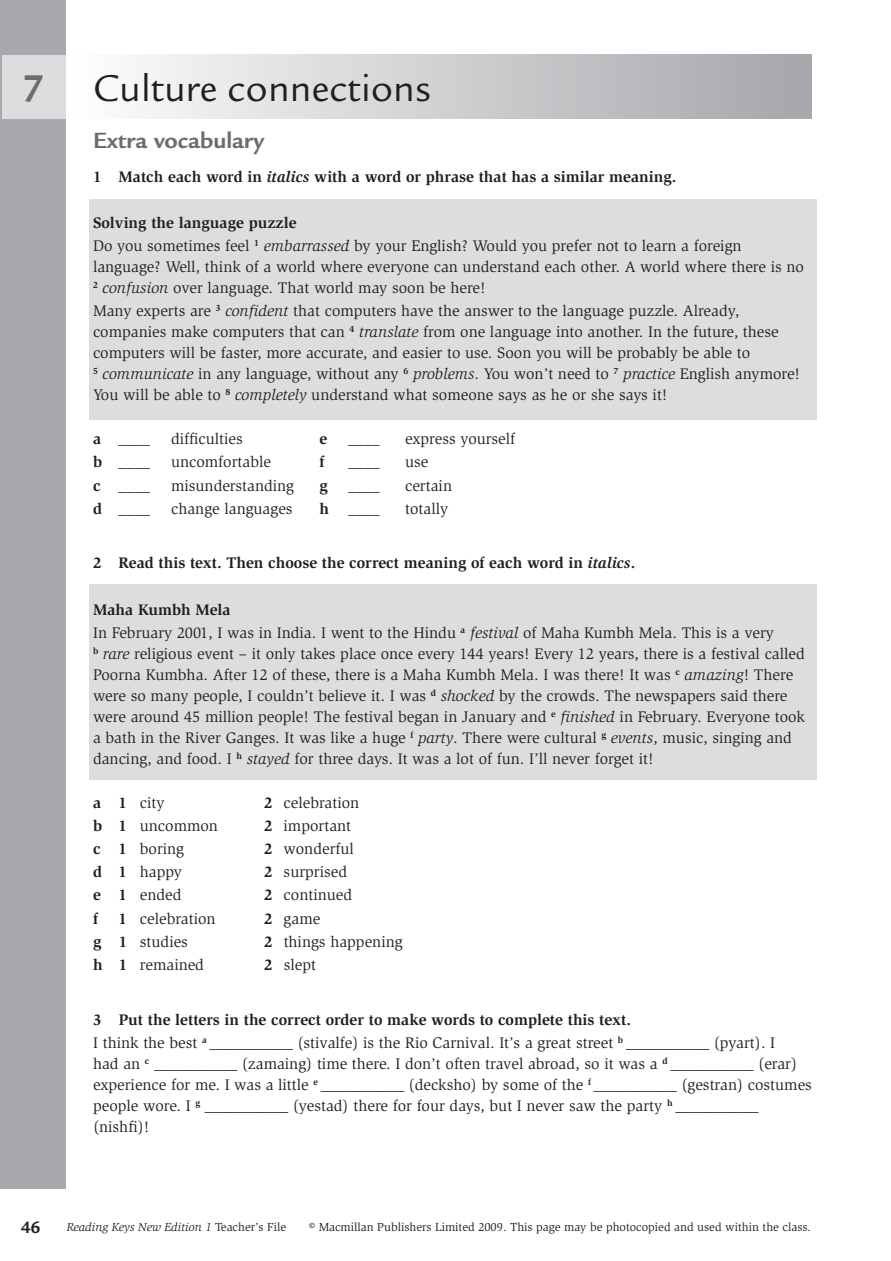
<style>
.page{position:relative;width:891px;height:1261px;background:#fff}
.page>*{position:absolute;margin:0;border:0;box-sizing:border-box;transform-origin:0 0}
.t1{font:40.5px "Legacy Sans Std";color:#231f20}
.t2{font:700 40.5px "Legacy Sans Std";color:#6c6d70}
.t3{font:700 24px "Legacy Sans Std";color:#6c6d70}
.t4{font:700 18px "Legacy Sans Std";color:#231f20}
.t5{font:15.75px/21px "Slimbach Std";color:#231f20}
.t6{font:700 15.75px "Slimbach Std";color:#231f20}
.t7{font:12px "Slimbach Std";color:#231f20}
.t8{font:italic 12px "Slimbach Std";color:#231f20}
.s1{font-style:italic}
.s2{font-weight:700}
.s3{font-style:normal}
</style>
<div class="page">
<div style="left:66px;top:55px;width:746px;height:63px;background:linear-gradient(to right,#fdfdfd,#a5a6aa)"></div>
<div style="left:89px;top:585px;width:727px;height:195px;background:#dcdddf"></div>
<div style="left:89px;top:199px;width:727px;height:220px;background:#dcdddf"></div>
<div style="left:0;top:0;width:66px;height:1188px;background:#a8a9ad"></div>
<div style="left:2px;top:55px;width:64px;height:63px;background:#dcdddf"></div>
<h1 class="t2" style="left:23px;top:65px;width:24px">7</h1>
<h1 class="t1" style="left:93px;top:65px;width:339px">Culture connections</h1>
<h2 class="t3" style="left:93px;top:126px;width:173px">Extra vocabulary</h2>
<p class="t6" style="left:93px;top:167px;width:585px">1 Match each word in <span class="s1">italics</span> with a word or phrase that has a similar meaning.</p>
<p class="t5" style="left:93px;top:211px;width:650px;line-height:23.1px"><span class="s2">Solving the language puzzle<br></span>Do you sometimes feel <sup>1</sup> <span class="s1">embarrassed</span> by your English? Would you prefer not to learn a foreign</p>
<p class="t5" style="left:93px;top:256px;width:712px">language? Well, think of a world where everyone can understand each other. A world where there is no<br><sup>2</sup> <span class="s1">confusion</span> over language. That world may soon be here!</p>
<p class="t5" style="left:93px;top:300px;width:709px">Many experts are <sup>3</sup> <span class="s1">confident</span> that computers have the answer to the language puzzle. Already, companies make computers that can <sup>4</sup> <span class="s1">translate</span> from one language into another. In the future, these computers will be faster, more accurate, and easier to use. Soon you will be probably be able to<br><sup>5</sup> <span class="s1">communicate</span> in any language, without any <sup>6</sup> <span class="s1">problems</span>. You won’t need to <sup>7</sup> <span class="s1">practice</span> English anymore!<br>You will be able to <sup>8</sup> <span class="s1">completely</span> understand what someone says as he or she says it!</p>
<p class="t5" style="left:93px;top:429px;width:59px"><span class="s2">a</span> ____</p>
<p class="t5" style="left:171px;top:429px;width:73px">difficulties</p>
<p class="t6" style="left:320px;top:430px;width:9px">e</p>
<p class="t5" style="left:348px;top:429px;width:33px">____</p>
<p class="t5" style="left:405px;top:429px;width:111px">express yourself</p>
<p class="t5" style="left:93px;top:452px;width:59px"><span class="s2">b</span> ____</p>
<p class="t5" style="left:171px;top:452px;width:101px">uncomfortable</p>
<p class="t6" style="left:320px;top:453px;width:6px">f</p>
<p class="t5" style="left:348px;top:452px;width:33px">____</p>
<p class="t5" style="left:93px;top:475px;width:59px"><span class="s2">c</span> ____</p>
<p class="t5" style="left:171px;top:475px;width:125px">misunderstanding</p>
<p class="t6" style="left:320px;top:476px;width:10px">g</p>
<p class="t5" style="left:348px;top:475px;width:33px">____</p>
<p class="t5" style="left:405px;top:452px;width:25px">use</p>
<p class="t5" style="left:405px;top:475px;width:48px">certain</p>
<p class="t5" style="left:93px;top:498px;width:59px"><span class="s2">d</span> ____</p>
<p class="t5" style="left:171px;top:498px;width:123px">change languages</p>
<p class="t5" style="left:320px;top:498px;width:62px"><span class="s2">h</span> ____</p>
<p class="t5" style="left:405px;top:498px;width:45px">totally</p>
<p class="t6" style="left:93px;top:554px;width:544px">2 Read this text. Then choose the correct meaning of each word in <span class="s1">italics</span>.</p>
<p class="t5" style="left:93px;top:598px;width:682px;line-height:23.1px"><span class="s2">Maha Kumbh Mela<br></span>In February 2001, I was in India. I went to the Hindu <sup>a</sup> <span class="s1">festival</span> of Maha Kumbh Mela. This is a very</p>
<p class="t5" style="left:93px;top:643px;width:713px"><sup>b</sup> <span class="s1">rare</span> religious event – it only takes place once every 144 years! Every 12 years, there is a festival called Poorna Kumbha. After 12 of these, there is a Maha Kumbh Mela. I was there! It was <sup>c</sup> <span class="s1">amazing</span>! There were so many people, I couldn’t believe it. I was <sup>d</sup> <span class="s1">shocked</span> by the crowds. The newspapers said there were around 45 million people! The festival began in January and <sup>e</sup> <span class="s1">finished</span> in February. Everyone took a bath in the River Ganges. It was like a huge <sup>f</sup> <span class="s1">party</span>. There were cultural <sup>g</sup> <span class="s1">events</span>, music, singing and dancing, and food. I <sup>h</sup> <span class="s1">stayed</span> for three days. It was a lot of fun. I’ll never forget it!</p>
<p class="t5" style="left:93px;top:792px;width:73px"><span class="s2">a 1</span> city</p>
<p class="t5" style="left:264px;top:792px;width:97px"><span class="s2">2</span> celebration</p>
<p class="t5" style="left:93px;top:815px;width:126px"><span class="s2">b 1</span> uncommon</p>
<p class="t5" style="left:264px;top:815px;width:89px"><span class="s2">2</span> important</p>
<p class="t5" style="left:93px;top:838px;width:93px"><span class="s2">c 1</span> boring</p>
<p class="t5" style="left:264px;top:838px;width:91px"><span class="s2">2</span> wonderful</p>
<p class="t5" style="left:93px;top:862px;width:91px"><span class="s2">d 1</span> happy</p>
<p class="t5" style="left:264px;top:862px;width:85px"><span class="s2">2</span> surprised</p>
<p class="t5" style="left:93px;top:885px;width:90px"><span class="s2">e 1</span> ended</p>
<p class="t5" style="left:264px;top:885px;width:89px"><span class="s2">2</span> continued</p>
<p class="t6" style="left:93px;top:909px;width:6px">f</p>
<p class="t5" style="left:119px;top:908px;width:99px"><span class="s2">1</span> celebration</p>
<p class="t5" style="left:264px;top:908px;width:58px"><span class="s2">2</span> game</p>
<p class="t5" style="left:93px;top:931px;width:96px"><span class="s2">g 1</span> studies</p>
<p class="t5" style="left:264px;top:931px;width:140px"><span class="s2">2</span> things happening</p>
<p class="t5" style="left:93px;top:954px;width:112px"><span class="s2">h 1</span> remained</p>
<p class="t5" style="left:264px;top:954px;width:53px"><span class="s2">2</span> slept</p>
<p class="t5" style="left:93px;top:1008px;width:684px;line-height:23.1px"><span class="s2">3 Put the letters in the correct order to make words to complete this text.<br></span>I think the best <sup>a</sup> ___________ (stivalfe) is the Rio Carnival. It’s a great street <sup>b</sup> ___________ (pyart). I</p>
<p class="t5" style="left:93px;top:1053px;width:720px">had an <sup>c</sup> ___________ (zamaing) time there. I don’t often travel abroad, so it was a <sup>d</sup> ___________ (erar) experience for me. I was a little <sup>e</sup> ___________ (decksho) by some of the <sup>f</sup> ___________ (gestran) costumes people wore. I <sup>g</sup> ___________ (yestad) there for four days, but I never saw the party <sup>h</sup> ___________ (nishfi)!</p>
<p class="t4" style="left:21px;top:1217px;width:21px">46</p>
<p class="t8" style="left:67px;top:1220px;width:221px">Reading Keys New Edition 1 <span class="s3">Teacher’s File</span></p>
<p class="t7" style="left:309px;top:1220px;width:503px">© Macmillan Publishers Limited 2009. This page may be photocopied and used within the class.</p>
</div>
